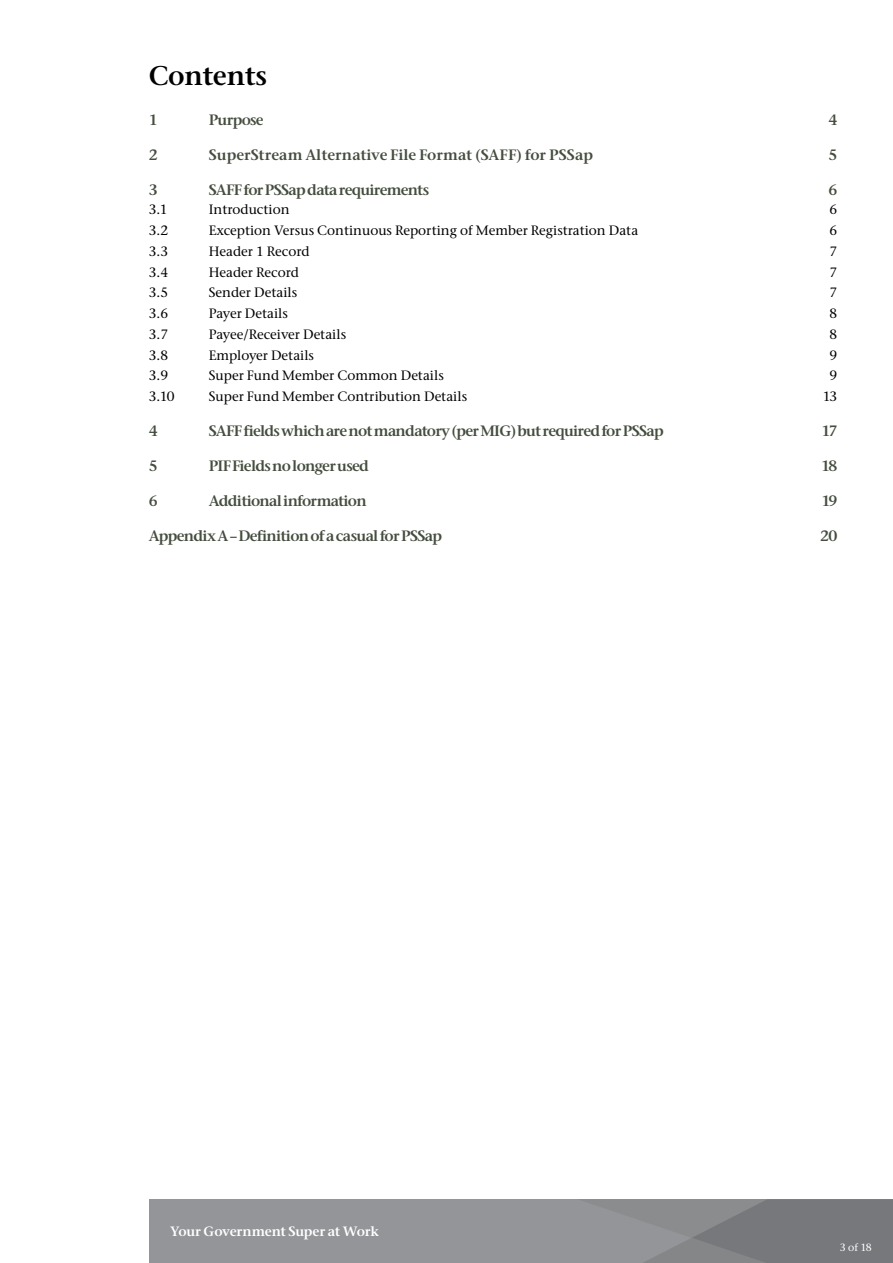
<style>
.page{position:relative;width:893px;height:1263px;background:#fff}
.page>*{position:absolute;margin:0;border:0;box-sizing:border-box;transform-origin:0 0}
.h1-2col{font:27px "Stone Serif ITC Semi";letter-spacing:-.01em;color:#000}
.h3-2col{font:15px "Stone Serif ITC Semi";letter-spacing:-.05em;color:#444d3e}
.h3-2col-2{font:15px "Stone Serif ITC Semi";color:#444d3e}
._03_Body{font:500 13.5px "Stone Serif ITC";color:#000}
.t1{font:13.5px "Stone Serif ITC Semi";letter-spacing:-.02em;color:#fff}
.t2{font:500 10.5px "Stone Serif ITC";color:#fff}
</style>
<div class="page">
<div style="left:149px;top:1199px;width:744px;height:64px;background:#939598"></div>
<svg style="left:643px;top:1199px;width:250px;height:64px"></svg>
<p class="h1-2col" style="left:149px;top:59px;width:120px">Contents</p>
<p class="h3-2col" style="left:149px;top:110px;width:10px">1</p>
<p class="h3-2col" style="left:209px;top:110px;width:56px">Purpose</p>
<p class="h3-2col" style="left:828px;top:110px;width:10px">4</p>
<p class="h3-2col" style="left:149px;top:145px;width:10px">2</p>
<p class="h3-2col-2" style="left:209px;top:145px;width:386px">SuperStream Alternative File Format (SAFF) for PSSap</p>
<p class="h3-2col" style="left:828px;top:145px;width:10px">5</p>
<p class="h3-2col" style="left:149px;top:180px;width:10px">3</p>
<p class="h3-2col" style="left:209px;top:180px;width:222px">SAFF for PSSap data requirements</p>
<p class="h3-2col" style="left:828px;top:180px;width:10px">6</p>
<p class="_03_Body" style="left:149px;top:201px;width:20px">3.1</p>
<p class="_03_Body" style="left:209px;top:201px;width:82px">Introduction</p>
<p class="_03_Body" style="left:830px;top:201px;width:9px">6</p>
<p class="_03_Body" style="left:149px;top:222px;width:21px">3.2</p>
<p class="_03_Body" style="left:209px;top:222px;width:431px">Exception Versus Continuous Reporting of Member Registration Data</p>
<p class="_03_Body" style="left:830px;top:222px;width:9px">6</p>
<p class="_03_Body" style="left:149px;top:243px;width:21px">3.3</p>
<p class="_03_Body" style="left:209px;top:243px;width:102px">Header 1 Record</p>
<p class="_03_Body" style="left:830px;top:243px;width:9px">7</p>
<p class="_03_Body" style="left:149px;top:264px;width:21px">3.4</p>
<p class="_03_Body" style="left:209px;top:264px;width:92px">Header Record</p>
<p class="_03_Body" style="left:830px;top:264px;width:9px">7</p>
<p class="_03_Body" style="left:149px;top:284px;width:21px">3.5</p>
<p class="_03_Body" style="left:209px;top:284px;width:90px">Sender Details</p>
<p class="_03_Body" style="left:830px;top:284px;width:9px">7</p>
<p class="_03_Body" style="left:149px;top:305px;width:21px">3.6</p>
<p class="_03_Body" style="left:209px;top:305px;width:81px">Payer Details</p>
<p class="_03_Body" style="left:830px;top:305px;width:9px">8</p>
<p class="_03_Body" style="left:149px;top:326px;width:21px">3.7</p>
<p class="_03_Body" style="left:209px;top:326px;width:139px">Payee/Receiver Details</p>
<p class="_03_Body" style="left:830px;top:326px;width:9px">8</p>
<p class="_03_Body" style="left:149px;top:347px;width:21px">3.8</p>
<p class="_03_Body" style="left:209px;top:347px;width:107px">Employer Details</p>
<p class="_03_Body" style="left:830px;top:347px;width:9px">9</p>
<p class="_03_Body" style="left:149px;top:367px;width:21px">3.9</p>
<p class="_03_Body" style="left:209px;top:367px;width:236px">Super Fund Member Common Details</p>
<p class="_03_Body" style="left:830px;top:367px;width:9px">9</p>
<p class="_03_Body" style="left:149px;top:388px;width:27px">3.10</p>
<p class="_03_Body" style="left:209px;top:388px;width:260px">Super Fund Member Contribution Details</p>
<p class="_03_Body" style="left:823px;top:388px;width:16px">13</p>
<p class="h3-2col" style="left:149px;top:422px;width:10px">4</p>
<p class="h3-2col" style="left:209px;top:422px;width:456px">SAFF fields which are not mandatory (per MIG) but required for PSSap</p>
<p class="h3-2col" style="left:821px;top:422px;width:18px">17</p>
<p class="h3-2col" style="left:149px;top:457px;width:10px">5</p>
<p class="h3-2col" style="left:209px;top:457px;width:161px">PIF Fields no longer used</p>
<p class="h3-2col" style="left:821px;top:457px;width:18px">18</p>
<p class="h3-2col" style="left:149px;top:492px;width:10px">6</p>
<p class="h3-2col" style="left:209px;top:492px;width:159px">Additional information</p>
<p class="h3-2col" style="left:821px;top:492px;width:18px">19</p>
<p class="h3-2col" style="left:149px;top:527px;width:295px">Appendix A – Definition of a casual for PSSap</p>
<p class="h3-2col" style="left:820px;top:527px;width:19px">20</p>
<p class="t1" style="left:170px;top:1223px;width:210px">Your Government Super at Work</p>
<p class="t2" style="left:840px;top:1241px;width:33px">3 of 18</p>
</div>
